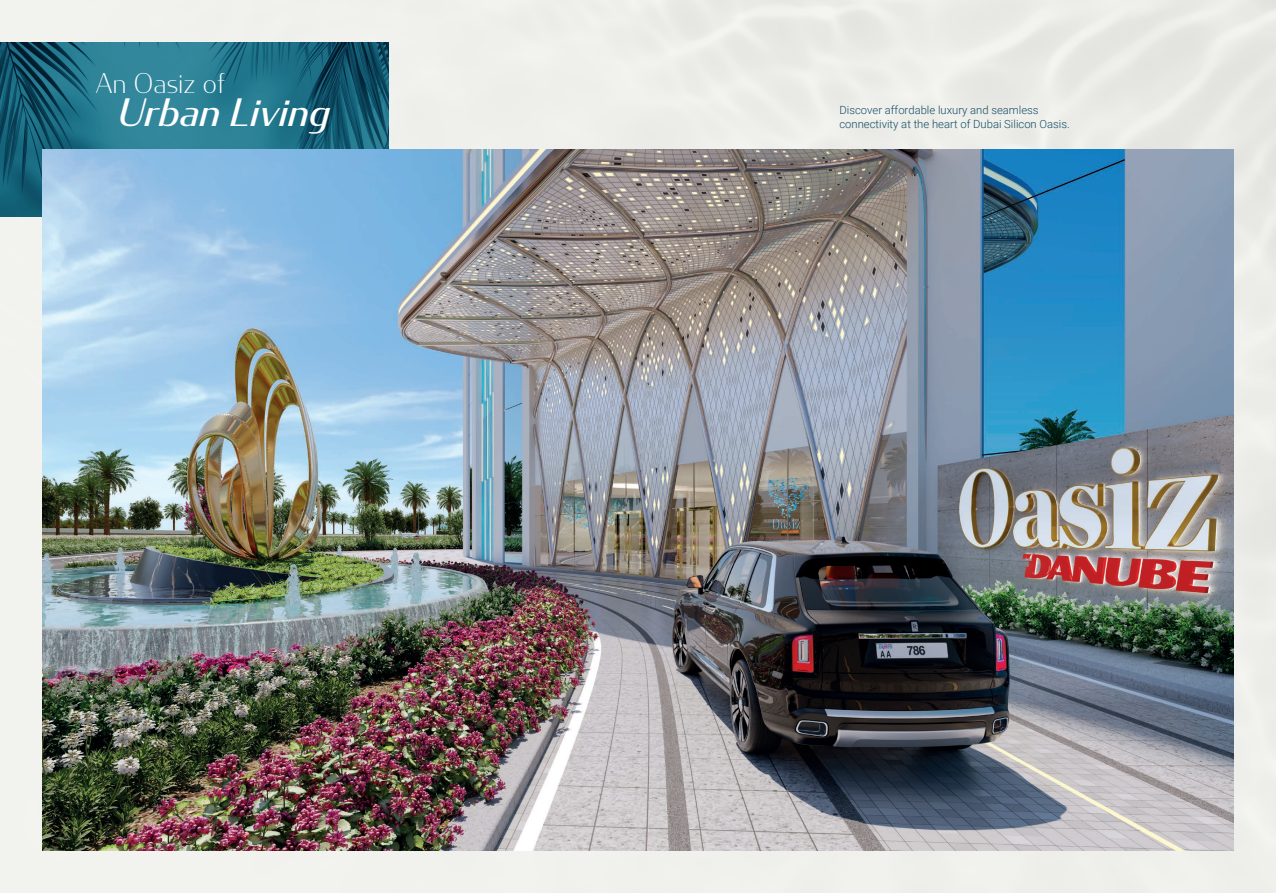
<style>
.page{position:relative;width:1276px;height:893px;background:#fff}
.page>*{position:absolute;margin:0;border:0;box-sizing:border-box;transform-origin:0 0}
.t1{font:italic 37.5px "Condor";letter-spacing:.025em;color:#fff}
.t2{font:200 27px "Condor";letter-spacing:.025em;color:#fff}
.t3{font:300 11.25px/13.5px "Roboto";color:#124d64}
</style>
<div class="page">
<img style="left:0;top:0;width:1276px;height:893px">
<img style="left:0;top:43px;width:389px;height:174px">
<img style="left:43px;top:150px;width:1190px;height:700px">
<h2 class="t2" style="left:96px;top:67px;width:131px">An Oasiz of</h2>
<h1 class="t1" style="left:119px;top:88px;width:213px">Urban Living</h1>
<p class="t3" style="left:839px;top:103px;width:232px">Discover affordable luxury and seamless connectivity at the heart of Dubai Silicon Oasis.</p>
</div>
